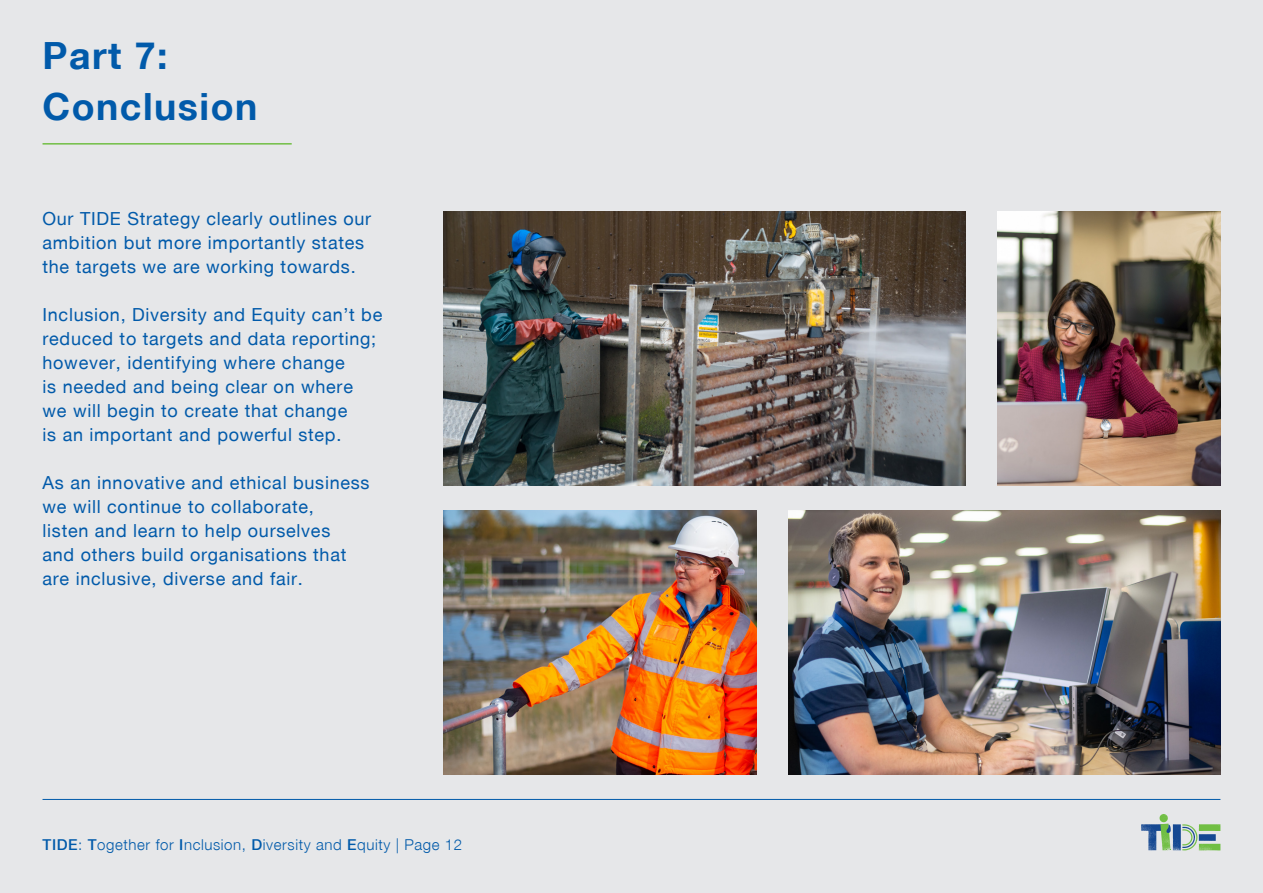
<style>
.page{position:relative;width:1263px;height:893px;background:#e6e7e9}
.page>*{position:absolute;margin:0;border:0;box-sizing:border-box;transform-origin:0 0}
.t1{font:37.5px "Helvetica Neue Bold WHAM";letter-spacing:.04em;color:#015aaa}
.t2{font:18px/24px "Helvetica Neue Roman WHAM";letter-spacing:.04em;color:#015aaa}
.t3{font:15px "Helvetica Neue Light WHAM";letter-spacing:.04em;color:#015aaa}
.s1{font-family:"Helvetica Neue Medium WHAM"}
</style>
<div class="page">
<hr style="left:43px;top:799px;width:1177px;height:1px;background:#015aaa">
<svg style="left:1141px;top:814px;width:79px;height:37px"></svg>
<hr style="left:43px;top:143px;width:249px;height:2px;background:#71bf44">
<img style="left:789px;top:510px;width:431px;height:264px">
<img style="left:444px;top:212px;width:521px;height:273px">
<img style="left:998px;top:212px;width:222px;height:273px">
<img style="left:444px;top:510px;width:313px;height:264px">
<p class="t1" style="left:43px;top:33px;width:127px">Part 7:</p>
<p class="t1" style="left:43px;top:84px;width:216px">Conclusion</p>
<p class="t2" style="left:43px;top:206px;width:330px">Our TIDE Strategy clearly outlines our ambition but more importantly states the targets we are working towards.</p>
<p class="t2" style="left:43px;top:302px;width:341px">Inclusion, Diversity and Equity can’t be reduced to targets and data reporting; however, identifying where change<br>is needed and being clear on where<br>we will begin to create that change<br>is an important and powerful step.</p>
<p class="t2" style="left:43px;top:470px;width:328px">As an innovative and ethical business we will continue to collaborate,<br>listen and learn to help ourselves<br>and others build organisations that are inclusive, diverse and fair.</p>
<p class="t3" style="left:43px;top:836px;width:421px"><span class="s1">TIDE</span>: <span class="s1">T</span>ogether for <span class="s1">I</span>nclusion, <span class="s1">D</span>iversity and <span class="s1">E</span>quity | Page 12</p>
</div>
